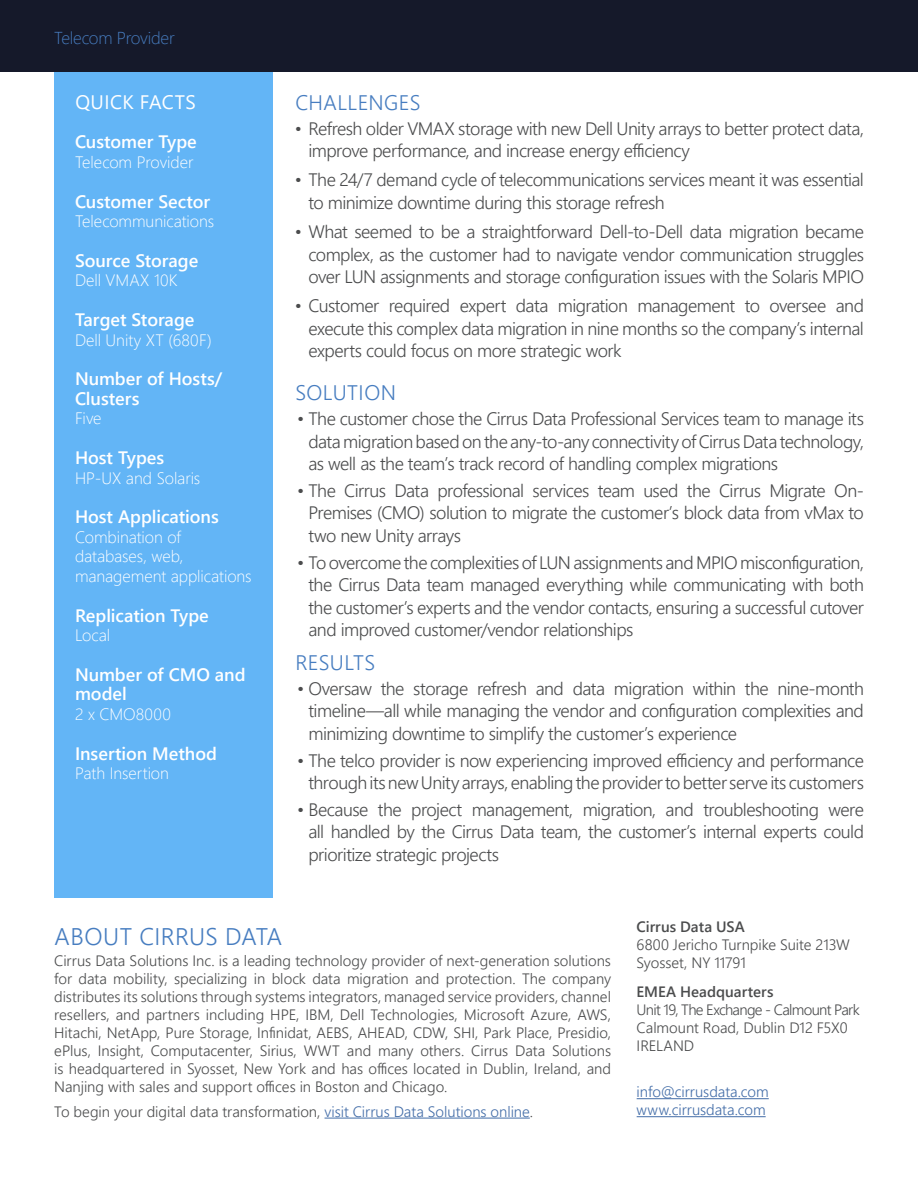
<style>
.page{position:relative;width:918px;height:1188px;background:#fff}
.page>*{position:absolute;margin:0;border:0;box-sizing:border-box;transform-origin:0 0}
.t1{font:300 24px "Segoe UI";letter-spacing:.015em;color:#477dc0}
.t2{font:300 21px "Segoe UI";letter-spacing:.02em;color:#477dc0}
.t3{font:19.5px "Segoe UI";letter-spacing:.03em;color:#fff}
.t4{font:300 18px/22.5px "Segoe UI";letter-spacing:-.03em;color:#4b4c4d;text-align:justify}
.t5{font:600 18px/19.5px "Segoe UI";letter-spacing:-.005em;color:#fff}
.t6{font:300 17.25px "Segoe UI";letter-spacing:-.015em;color:#477dc0}
.t7{font:300 16.5px/19.5px "Segoe UI";letter-spacing:-.005em;color:#fff}
.t8{font:300 15px/18px "Segoe UI";letter-spacing:-.005em;color:#4b4c4d}
.t9{font:300 15px/18px "Segoe UI";letter-spacing:-.005em;color:#436da8}
.s1{color:#436da8}
.s2{font-weight:600}
</style>
<div class="page">
<div style="left:0;top:0;width:918px;height:71px;background:#15192a"></div>
<div style="left:54px;top:72px;width:219px;height:825px;background:#63b5f6"></div>
<hr style="left:637px;top:1098px;width:132px;height:1px;background:#436da8">
<hr style="left:637px;top:1116px;width:129px;height:1px;background:#436da8">
<hr style="left:325px;top:1118px;width:205px;height:1px;background:#436da8">
<p class="t6" style="left:54px;top:22px;width:122px">Telecom Provider</p>
<p class="t3" style="left:75px;top:83px;width:122px">QUICK FACTS</p>
<p class="t5" style="left:75px;top:131px;width:123px">Customer Type</p>
<p class="t7" style="left:75px;top:151px;width:120px">Telecom Provider</p>
<p class="t5" style="left:75px;top:190px;width:137px">Customer Sector</p>
<p class="t7" style="left:75px;top:210px;width:141px">Telecommunications</p>
<p class="t5" style="left:75px;top:249px;width:125px">Source Storage</p>
<p class="t7" style="left:75px;top:269px;width:104px">Dell VMAX 10K</p>
<p class="t5" style="left:75px;top:309px;width:121px">Target Storage</p>
<p class="t7" style="left:75px;top:329px;width:138px">Dell Unity XT (680F)</p>
<p class="t5" style="left:75px;top:368px;width:149px">Number of Hosts/<br>Clusters</p>
<p class="t7" style="left:75px;top:407px;width:28px">Five</p>
<p class="t5" style="left:75px;top:447px;width:91px">Host Types</p>
<p class="t7" style="left:75px;top:467px;width:127px">HP-UX and Solaris</p>
<p class="t5" style="left:75px;top:506px;width:145px">Host Applications</p>
<p class="t7" style="left:75px;top:526px;width:178px">Combination of databases, web, management applications</p>
<p class="t5" style="left:75px;top:604px;width:135px">Replication Type</p>
<p class="t7" style="left:75px;top:624px;width:37px">Local</p>
<p class="t5" style="left:75px;top:663px;width:172px">Number of CMO and model</p>
<p class="t7" style="left:75px;top:703px;width:97px">2 x CMO8000</p>
<p class="t5" style="left:75px;top:742px;width:144px">Insertion Method</p>
<p class="t7" style="left:75px;top:762px;width:96px">Path Insertion</p>
<p class="t2" style="left:295px;top:83px;width:127px">CHALLENGES</p>
<p class="t4" style="left:308px;top:115px;width:557px;text-indent:-14px">• Refresh older VMAX storage with new Dell Unity arrays to better protect data, improve performance, and increase energy efficiency</p>
<p class="t4" style="left:308px;top:167px;width:557px;text-indent:-14px">• The 24/7 demand cycle of telecommunications services meant it was essential to minimize downtime during this storage refresh</p>
<p class="t4" style="left:308px;top:219px;width:557px;text-indent:-14px">• What seemed to be a straightforward Dell-to-Dell data migration became complex, as the customer had to navigate vendor communication struggles over LUN assignments and storage configuration issues with the Solaris MPIO</p>
<p class="t4" style="left:308px;top:293px;width:557px;text-indent:-14px">• Customer required expert data migration management to oversee and execute this complex data migration in nine months so the company’s internal experts could focus on more strategic work</p>
<p class="t2" style="left:295px;top:373px;width:102px">SOLUTION</p>
<p class="t4" style="left:308px;top:406px;width:557px;text-indent:-11px">• The customer chose the Cirrus Data Professional Services team to manage its data migration based on the any-to-any connectivity of Cirrus Data technology, as well as the team’s track record of handling complex migrations</p>
<p class="t4" style="left:308px;top:478px;width:557px;text-indent:-11px">• The Cirrus Data professional services team used the Cirrus Migrate On-Premises (CMO) solution to migrate the customer’s block data from vMax to two new Unity arrays</p>
<p class="t4" style="left:308px;top:549px;width:557px;text-indent:-11px">• To overcome the complexities of LUN assignments and MPIO misconfiguration, the Cirrus Data team managed everything while communicating with both the customer’s experts and the vendor contacts, ensuring a successful cutover and improved customer/vendor relationships</p>
<p class="t2" style="left:295px;top:643px;width:81px">RESULTS</p>
<p class="t4" style="left:308px;top:675px;width:557px;text-indent:-11px">• Oversaw the storage refresh and data migration within the nine-month timeline—all while managing the vendor and configuration complexities and minimizing downtime to simplify the customer’s experience</p>
<p class="t4" style="left:297px;top:747px;width:568px;text-align:right">• The telco provider is now experiencing improved efficiency and performance through its new Unity arrays, enabling the provider to better serve its customers</p>
<p class="t4" style="left:308px;top:797px;width:557px;text-indent:-11px">• Because the project management, migration, and troubleshooting were all handled by the Cirrus Data team, the customer’s internal experts could prioritize strategic projects</p>
<p class="t1" style="left:55px;top:914px;width:229px">ABOUT CIRRUS DATA</p>
<p class="t8" style="left:54px;top:950px;width:558px;text-align:justify">Cirrus Data Solutions Inc. is a leading technology provider of next-generation solutions for data mobility, specializing in block data migration and protection. The company distributes its solutions through systems integrators, managed service providers, channel resellers, and partners including HPE, IBM, Dell Technologies, Microsoft Azure, AWS, Hitachi, NetApp, Pure Storage, Infinidat, AEBS, AHEAD, CDW, SHI, Park Place, Presidio, ePlus, Insight, Computacenter, Sirius, WWT and many others. Cirrus Data Solutions is headquartered in Syosset, New York and has offices located in Dublin, Ireland, and Nanjing with sales and support offices in Boston and Chicago.</p>
<p class="t8" style="left:54px;top:1101px;width:480px">To begin your digital data transformation, <span class="s1">visit Cirrus Data Solutions online</span>.</p>
<p class="t8" style="left:637px;top:916px;width:215px"><span class="s2">Cirrus Data USA<br></span>6800 Jericho Turnpike Suite 213W<br>Syosset, NY 11791</p>
<p class="t8" style="left:637px;top:981px;width:225px"><span class="s2">EMEA Headquarters<br></span>Unit 19, The Exchange - Calmount Park<br>Calmount Road, Dublin D12 F5X0<br>IRELAND</p>
<p class="t9" style="left:637px;top:1082px;width:134px">info@cirrusdata.com www.cirrusdata.com</p>
</div>
